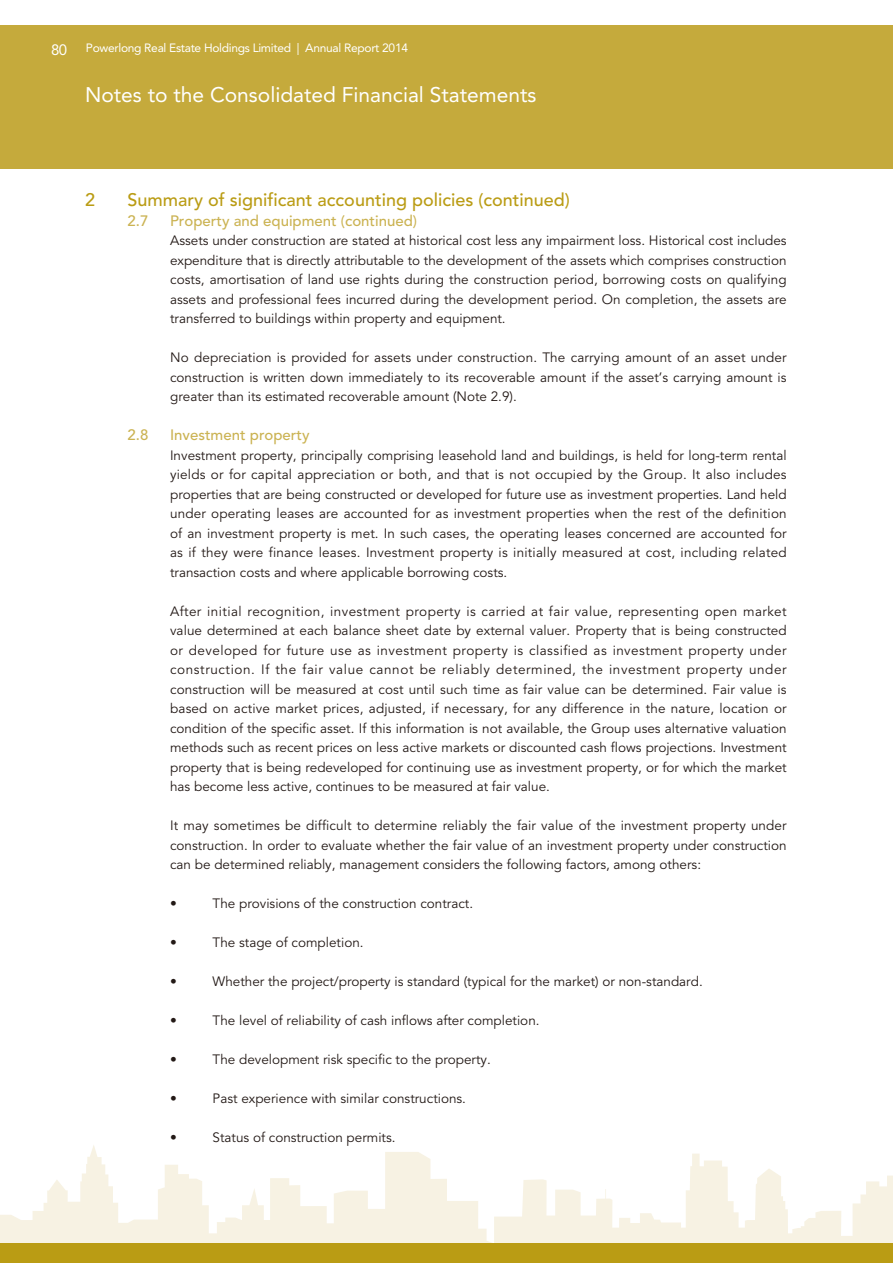
<style>
.page{position:relative;width:893px;height:1263px;background:#fff}
.page>*{position:absolute;margin:0;border:0;box-sizing:border-box;transform-origin:0 0}
.t1{font:21px "Avenir LT Std";color:#fff}
.t2{font:500 18px "Avenir LT Std";color:#ba9c14}
.t3{font:500 15px "Avenir LT Std";color:#cbb353}
.t4{font:13.5px/19.5px "Avenir LT Std";color:#231916;text-align:justify}
.t5{font:12px "Avenir LT Std";letter-spacing:-.025em;color:#fff}
.s1{font-size:15px}
</style>
<div class="page">
<svg style="left:502px;top:1153px;width:391px;height:90px"></svg>
<svg style="left:0;top:1145px;width:502px;height:98px"></svg>
<div style="left:0;top:1243px;width:893px;height:20px;background:#ba9c14"></div>
<div style="left:0;top:26px;width:893px;height:143px;background:#c5aa3c"></div>
<p class="t5" style="left:51px;top:42px;width:359px"><span class="s1">80</span> Powerlong Real Estate Holdings Limited | Annual Report 2014</p>
<h1 class="t1" style="left:85px;top:85px;width:453px">Notes to the Consolidated Financial Statements</h1>
<h2 class="t2" style="left:85px;top:191px;width:12px">2</h2>
<h2 class="t2" style="left:128px;top:191px;width:444px">Summary of significant accounting policies (continued)</h2>
<p class="t3" style="left:128px;top:213px;width:22px">2.7</p>
<p class="t3" style="left:170px;top:213px;width:249px">Property and equipment (continued)</p>
<p class="t4" style="left:170px;top:232px;width:618px">Assets under construction are stated at historical cost less any impairment loss. Historical cost includes expenditure that is directly attributable to the development of the assets which comprises construction costs, amortisation of land use rights during the construction period, borrowing costs on qualifying assets and professional fees incurred during the development period. On completion, the assets are transferred to buildings within property and equipment.</p>
<p class="t4" style="left:170px;top:349px;width:618px">No depreciation is provided for assets under construction. The carrying amount of an asset under construction is written down immediately to its recoverable amount if the asset’s carrying amount is greater than its estimated recoverable amount (Note 2.9).</p>
<p class="t3" style="left:128px;top:428px;width:22px">2.8</p>
<p class="t3" style="left:170px;top:428px;width:141px">Investment property</p>
<p class="t4" style="left:170px;top:446px;width:618px">Investment property, principally comprising leasehold land and buildings, is held for long-term rental yields or for capital appreciation or both, and that is not occupied by the Group. It also includes properties that are being constructed or developed for future use as investment properties. Land held under operating leases are accounted for as investment properties when the rest of the definition of an investment property is met. In such cases, the operating leases concerned are accounted for as if they were finance leases. Investment property is initially measured at cost, including related transaction costs and where applicable borrowing costs.</p>
<p class="t4" style="left:170px;top:602px;width:618px">After initial recognition, investment property is carried at fair value, representing open market value determined at each balance sheet date by external valuer. Property that is being constructed or developed for future use as investment property is classified as investment property under construction. If the fair value cannot be reliably determined, the investment property under construction will be measured at cost until such time as fair value can be determined. Fair value is based on active market prices, adjusted, if necessary, for any difference in the nature, location or condition of the specific asset. If this information is not available, the Group uses alternative valuation methods such as recent prices on less active markets or discounted cash flows projections. Investment property that is being redeveloped for continuing use as investment property, or for which the market has become less active, continues to be measured at fair value.</p>
<p class="t4" style="left:170px;top:816px;width:618px">It may sometimes be difficult to determine reliably the fair value of the investment property under construction. In order to evaluate whether the fair value of an investment property under construction can be determined reliably, management considers the following factors, among others:</p>
<p class="t4" style="left:170px;top:894px;width:8px">•</p>
<p class="t4" style="left:213px;top:894px;width:262px">The provisions of the construction contract.</p>
<p class="t4" style="left:170px;top:933px;width:8px">•</p>
<p class="t4" style="left:213px;top:933px;width:153px">The stage of completion.</p>
<p class="t4" style="left:170px;top:972px;width:8px">•</p>
<p class="t4" style="left:213px;top:972px;width:492px">Whether the project/property is standard (typical for the market) or non-standard.</p>
<p class="t4" style="left:170px;top:1011px;width:8px">•</p>
<p class="t4" style="left:213px;top:1011px;width:328px">The level of reliability of cash inflows after completion.</p>
<p class="t4" style="left:170px;top:1050px;width:8px">•</p>
<p class="t4" style="left:213px;top:1050px;width:280px">The development risk specific to the property.</p>
<p class="t4" style="left:170px;top:1089px;width:8px">•</p>
<p class="t4" style="left:213px;top:1089px;width:255px">Past experience with similar constructions.</p>
<p class="t4" style="left:170px;top:1128px;width:8px">•</p>
<p class="t4" style="left:213px;top:1128px;width:184px">Status of construction permits.</p>
</div>
